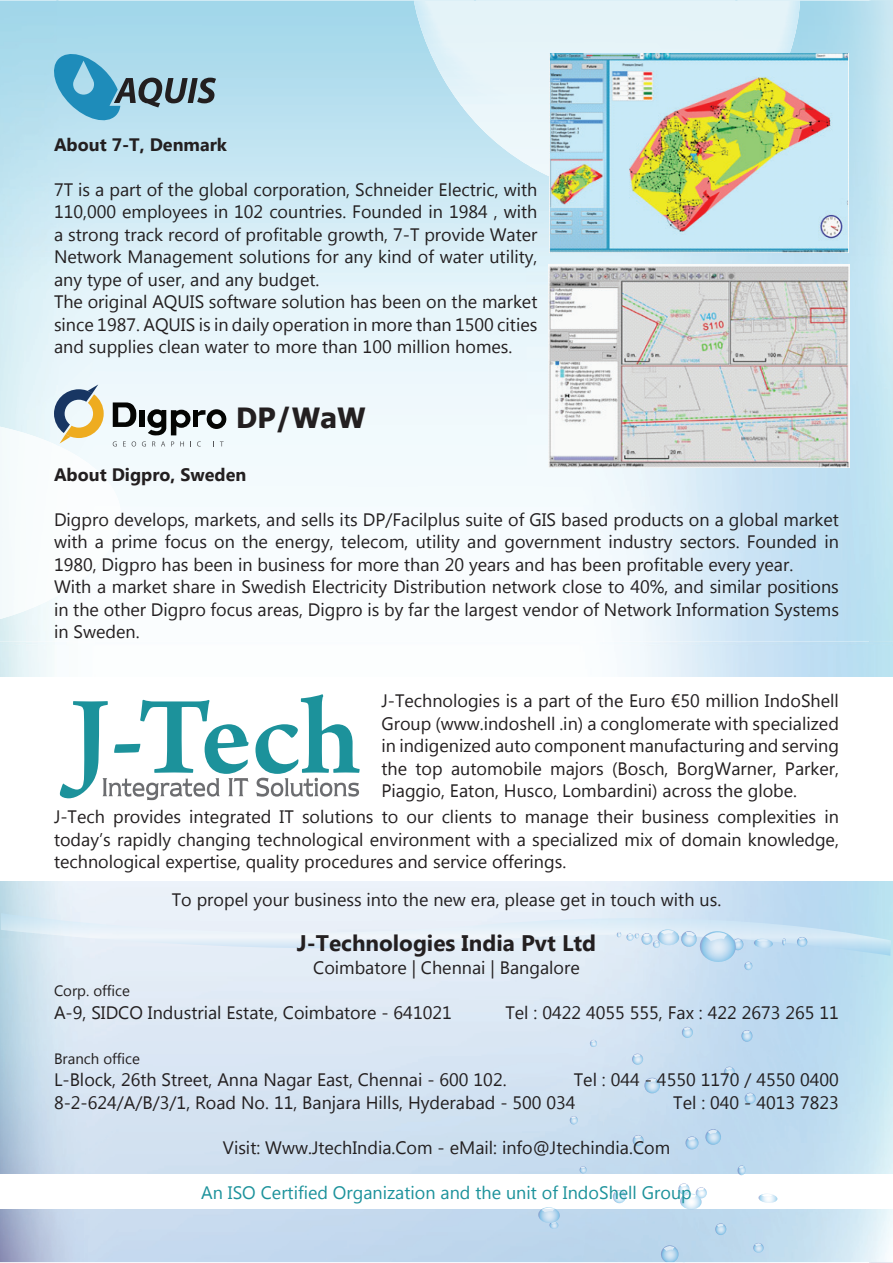
<style>
.page{position:relative;width:893px;height:1263px;background:#fff}
.page>*{position:absolute;margin:0;border:0;box-sizing:border-box;transform-origin:0 0}
.t1{font:700 27.9px "Tahoma";color:#231f20}
.t2{font:700 22.5px "Lao UI";color:#231f20}
.t3{font:18px/22.5px "Lao UI";color:#231f20;text-align:justify}
.t4{font:18px "Lao UI";color:#1c929b}
.t5{font:700 18px "Lao UI";color:#231f20}
.t6{font:15px "Lao UI";color:#231f20}
</style>
<div class="page">
<img style="left:58px;top:109px;width:468px;height:480px">
<img style="left:848px;top:109px;width:45px;height:53px">
<img style="left:737px;top:0;width:156px;height:109px">
<img style="left:474px;top:0;width:263px;height:1px">
<img style="left:0;top:421px;width:121px;height:208px">
<img style="left:414px;top:1px;width:386px;height:194px">
<div style="left:0;top:1174px;width:893px;height:35px;background:#fff"></div>
<img style="left:549px;top:265px;width:300px;height:202px">
<img style="left:550px;top:54px;width:298px;height:199px">
<svg style="left:113px;top:402px;width:23px;height:25px"></svg>
<div style="left:139px;top:410px;width:6px;height:17px;background:#040503"></div>
<div style="left:193px;top:410px;width:5px;height:17px;background:#040503"></div>
<svg style="left:54px;top:384px;width:50px;height:60px"></svg>
<svg style="left:198px;top:409px;width:28px;height:20px"></svg>
<svg style="left:113px;top:441px;width:4px;height:5px"></svg>
<svg style="left:123px;top:441px;width:3px;height:5px"></svg>
<svg style="left:132px;top:441px;width:4px;height:5px"></svg>
<svg style="left:142px;top:409px;width:49px;height:37px"></svg>
<svg style="left:197px;top:441px;width:4px;height:5px"></svg>
<svg style="left:220px;top:441px;width:4px;height:5px"></svg>
<svg style="left:49px;top:49px;width:167px;height:76px;background:#86b9ce"></svg>
<svg style="left:570px;top:1115px;width:8px;height:10px"></svg>
<svg style="left:579px;top:1165px;width:8px;height:8px"></svg>
<svg style="left:590px;top:1039px;width:7px;height:8px"></svg>
<svg style="left:737px;top:1164px;width:9px;height:11px"></svg>
<svg style="left:678px;top:1183px;width:29px;height:27px"></svg>
<svg style="left:538px;top:1207px;width:22px;height:22px"></svg>
<svg style="left:632px;top:1052px;width:11px;height:13px"></svg>
<svg style="left:724px;top:1065px;width:11px;height:13px"></svg>
<svg style="left:744px;top:1091px;width:12px;height:13px"></svg>
<svg style="left:632px;top:1134px;width:12px;height:12px"></svg>
<svg style="left:682px;top:1026px;width:11px;height:12px"></svg>
<svg style="left:758px;top:1193px;width:20px;height:10px"></svg>
<svg style="left:705px;top:1127px;width:16px;height:18px"></svg>
<svg style="left:644px;top:1076px;width:16px;height:18px"></svg>
<svg style="left:715px;top:1222px;width:11px;height:13px"></svg>
<svg style="left:661px;top:1243px;width:18px;height:19px"></svg>
<svg style="left:685px;top:1135px;width:14px;height:15px"></svg>
<svg style="left:753px;top:1242px;width:11px;height:11px"></svg>
<svg style="left:741px;top:1029px;width:12px;height:13px"></svg>
<svg style="left:1px;top:911px;width:890px;height:59px;background:#dae9f5"></svg>
<svg style="left:613px;top:1190px;width:13px;height:13px"></svg>
<svg style="left:60px;top:700px;width:189px;height:100px"></svg>
<svg style="left:255px;top:694px;width:105px;height:103px"></svg>
<p class="t5" style="left:54px;top:132px;width:174px">About 7-T, Denmark</p>
<p class="t3" style="left:54px;top:178px;width:485px">7T is a part of the global corporation, Schneider Electric, with 110,000 employees in 102 countries. Founded in 1984 , with a strong track record of profitable growth, 7-T provide Water Network Management solutions for any kind of water utility, any type of user, and any budget.</p>
<p class="t3" style="left:54px;top:290px;width:485px">The original AQUIS software solution has been on the market since 1987. AQUIS is in daily operation in more than 1500 cities and supplies clean water to more than 100 million homes.</p>
<h1 class="t1" style="left:236px;top:398px;width:131px">DP/WaW</h1>
<p class="t5" style="left:54px;top:462px;width:194px">About Digpro, Sweden</p>
<p class="t3" style="left:54px;top:507px;width:786px">Digpro develops, markets, and sells its DP/Facilplus suite of GIS based products on a global market with a prime focus on the energy, telecom, utility and government industry sectors. Founded in 1980, Digpro has been in business for more than 20 years and has been profitable every year.</p>
<p class="t3" style="left:54px;top:575px;width:786px">With a market share in Swedish Electricity Distribution network close to 40%, and similar positions in the other Digpro focus areas, Digpro is by far the largest vendor of Network Information Systems in Sweden.</p>
<p class="t3" style="left:381px;top:689px;width:459px">J-Technologies is a part of the Euro €50 million IndoShell Group (www.indoshell .in) a conglomerate with specialized in indigenized auto component manufacturing and serving the top automobile majors (Bosch, BorgWarner, Parker, Piaggio, Eaton, Husco, Lombardini) across the globe.</p>
<p class="t3" style="left:54px;top:805px;width:786px">J-Tech provides integrated IT solutions to our clients to manage their business complexities in today’s rapidly changing technological environment with a specialized mix of domain knowledge, technological expertise, quality procedures and service offerings.</p>
<p class="t3" style="left:172px;top:888px;width:551px">To propel your business into the new era, please get in touch with us.</p>
<p class="t2" style="left:297px;top:928px;width:301px">J-Technologies India Pvt Ltd</p>
<p class="t3" style="left:313px;top:956px;width:268px">Coimbatore | Chennai | Bangalore</p>
<p class="t6" style="left:54px;top:981px;width:78px">Corp. office</p>
<p class="t3" style="left:54px;top:1001px;width:399px">A-9, SIDCO Industrial Estate, Coimbatore - 641021</p>
<p class="t3" style="left:505px;top:1001px;width:335px">Tel : 0422 4055 555, Fax : 422 2673 265 11</p>
<p class="t6" style="left:54px;top:1048px;width:88px">Branch office</p>
<p class="t3" style="left:54px;top:1068px;width:454px">L-Block, 26th Street, Anna Nagar East, Chennai - 600 102.</p>
<p class="t3" style="left:574px;top:1068px;width:267px">Tel : 044 - 4550 1170 / 4550 0400</p>
<p class="t3" style="left:54px;top:1091px;width:523px">8-2-624/A/B/3/1, Road No. 11, Banjara Hills, Hyderabad - 500 034</p>
<p class="t3" style="left:673px;top:1091px;width:167px">Tel : 040 - 4013 7823</p>
<p class="t3" style="left:223px;top:1136px;width:449px">Visit: Www.JtechIndia.Com - eMail: info@Jtechindia.Com</p>
<p class="t4" style="left:201px;top:1180px;width:492px">An ISO Certified Organization and the unit of IndoShell Group</p>
</div>
